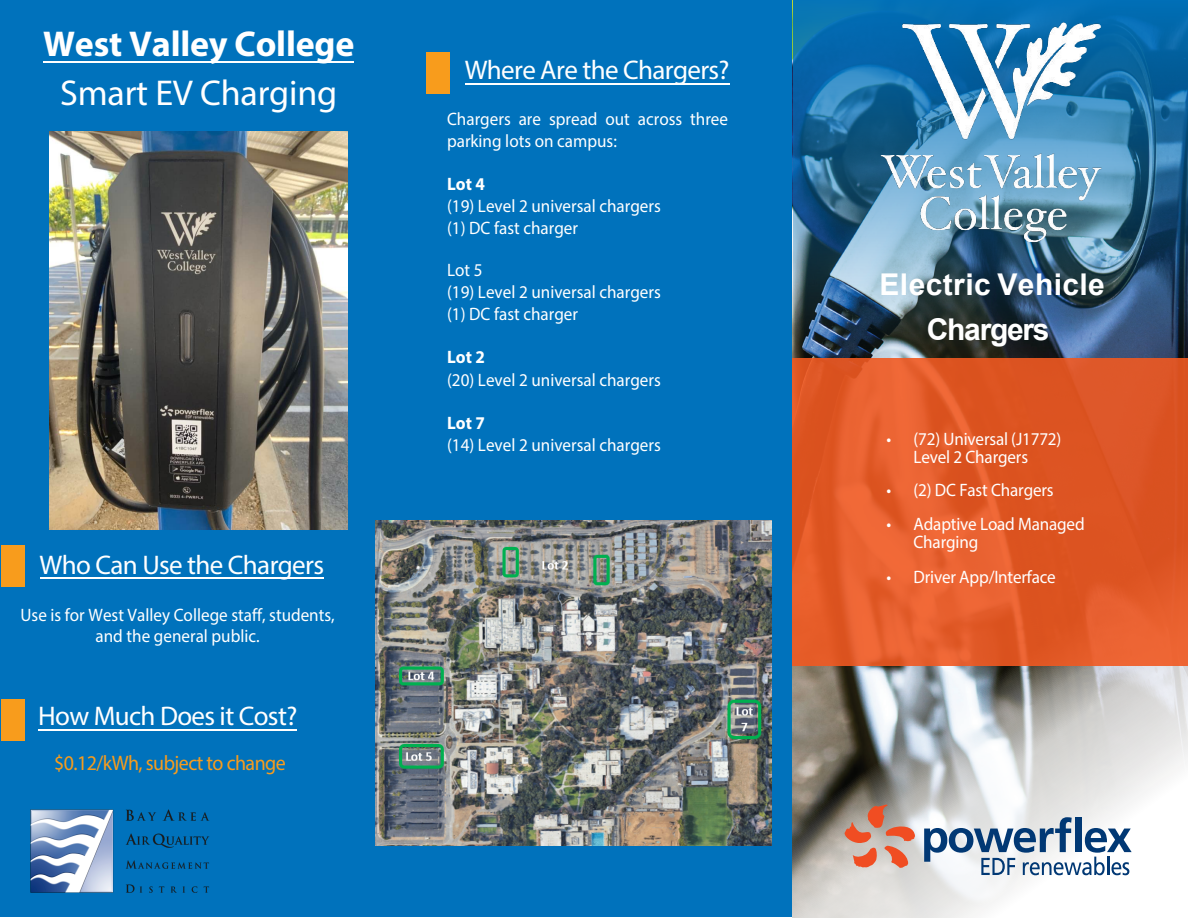
<style>
.page{position:relative;width:1188px;height:918px;background:#fff}
.page>*{position:absolute;margin:0;border:0;box-sizing:border-box;transform-origin:0 0}
.t1{font:700 36px "Myriad Pro";letter-spacing:-.005em;color:#fff}
.t2{font:36px "Myriad Pro";letter-spacing:-.005em;color:#fff}
.t3{font:700 30px/44.7px "Arial";letter-spacing:.015em;color:#fff;text-align:center}
.t4{font:27px "Myriad Pro";letter-spacing:-.025em;color:#fff}
.t5{font:21px "Myriad Pro";letter-spacing:-.025em;color:#f89c1c;scale:.95 1}
.t6{font:18px/18px "Myriad Pro";color:#fff;scale:.95 1}
.t7{font:700 18px "Myriad Pro";color:#fff;scale:.95 1}
</style>
<div class="page">
<img style="left:793px;top:666px;width:395px;height:251px">
<svg style="left:793px;top:358px;width:395px;height:308px;background:#e25a28"></svg>
<img style="left:793px;top:0;width:395px;height:358px">
<svg style="left:924px;top:817px;width:208px;height:58px"></svg>
<svg style="left:845px;top:805px;width:70px;height:63px;background:#cd9786"></svg>
<div style="left:0;top:0;width:792px;height:917px;background:#0072bc"></div>
<hr style="left:38px;top:729px;width:259px;height:1px;background:#fff">
<div style="left:1px;top:700px;width:23px;height:41px;background:#f89c1c"></div>
<hr style="left:465px;top:83px;width:265px;height:1px;background:#fff">
<div style="left:427px;top:53px;width:23px;height:41px;background:#f89c1c"></div>
<div style="left:1px;top:546px;width:24px;height:41px;background:#f89c1c"></div>
<hr style="left:40px;top:577px;width:284px;height:2px;background:#fff">
<hr style="left:44px;top:61px;width:310px;height:2px;background:#fff">
<img style="left:376px;top:520px;width:396px;height:325px">
<img style="left:49px;top:131px;width:299px;height:398px">
<img style="left:876px;top:18px;width:229px;height:229px">
<img style="left:30px;top:809px;width:180px;height:84px">
<h1 class="t1" style="left:43px;top:20px;width:313px">West Valley College</h1>
<h1 class="t2" style="left:60px;top:71px;width:279px">Smart EV Charging</h1>
<h3 class="t4" style="left:40px;top:549px;width:286px">Who Can Use the Chargers</h3>
<p class="t6" style="left:21px;top:603px;width:332px;line-height:21.6px;text-align:center">Use is for West Valley College staff, students, and the general public.</p>
<h3 class="t4" style="left:38px;top:699px;width:260px">How Much Does it Cost?</h3>
<p class="t5" style="left:54px;top:750px;width:246px">$0.12/kWh, subject to change</p>
<h3 class="t4" style="left:465px;top:53px;width:266px">Where Are the Chargers?</h3>
<p class="t6" style="left:447px;top:108px;width:297px;line-height:21.6px">Chargers are spread out across three parking lots on campus:</p>
<p class="t7" style="left:447px;top:172px;width:41px">Lot 4</p>
<p class="t6" style="left:447px;top:194px;width:227px;line-height:22px">(19) Level 2 universal chargers (1) DC fast charger</p>
<p class="t6" style="left:447px;top:258px;width:227px;line-height:22.2px">Lot 5<br>(19) Level 2 universal chargers (1) DC fast charger</p>
<p class="t7" style="left:447px;top:345px;width:41px">Lot 2</p>
<p class="t6" style="left:447px;top:370px;width:227px">(20) Level 2 universal chargers</p>
<p class="t7" style="left:447px;top:411px;width:41px">Lot 7</p>
<p class="t6" style="left:447px;top:436px;width:227px">(14) Level 2 universal chargers</p>
<p class="t3" style="left:880px;top:262px;width:227px">Electric Vehicle<br>Chargers</p>
<p class="t6" style="left:887px;top:429px;width:186px;text-align:center">• (72) Universal (J1772)<br>Level 2 Chargers</p>
<p class="t6" style="left:887px;top:480px;width:177px">• (2) DC Fast Chargers</p>
<p class="t6" style="left:914px;top:515px;width:182px;text-indent:-27px">• Adaptive Load Managed<br>Charging</p>
<p class="t6" style="left:887px;top:568px;width:180px">• Driver App/Interface</p>
</div>
